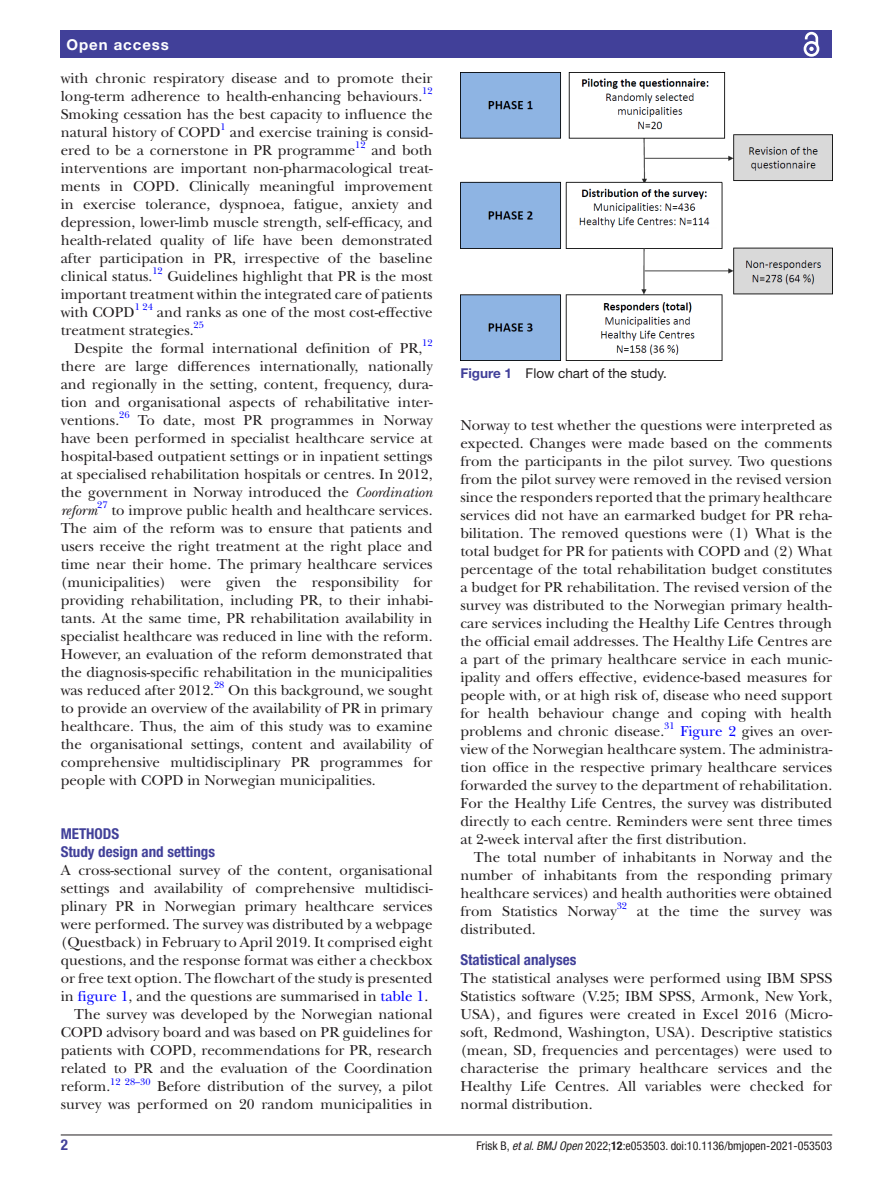
<style>
.page{position:relative;width:893px;height:1191px;background:#fff}
.page>*{position:absolute;margin:0;border:0;box-sizing:border-box;transform-origin:0 0}
.t1{font:15px/18px "New Baskerville";color:#231f20;text-align:justify}
.t2{font:700 condensed 15px/18px "Helvetica Neue LT Std";color:#414099}
.t3{font:700 15px "Helvetica Neue LT Std";letter-spacing:.065em;color:#fff}
.t4{font:13.5px "Helvetica Neue LT Std";color:#231f20}
.t5{font:condensed 12px "Helvetica Neue LT Std";color:#231f20}
.t6{font:9.9px "New Baskerville";color:#00f}
.s1{font-style:italic}
.s2{color:#00f}
.s3{font-weight:700;color:#414099}
.s4{font-weight:700}
</style>
<div class="page">
<hr style="left:61px;top:1134px;width:771px;height:1px;background:#231f20">
<div style="left:61px;top:31px;width:771px;height:27px;background:#414099"></div>
<svg style="left:803px;top:31px;width:17px;height:26px"></svg>
<img style="left:460px;top:73px;width:372px;height:287px">
<p class="t3" style="left:66px;top:35px;width:104px">Open access</p>
<p class="t1" style="left:61px;top:69px;width:373px">with chronic respiratory disease and to promote their long-term adherence to health-enhancing behaviours.</p>
<p class="t6" style="left:422px;top:85px;width:12px">12</p>
<p class="t1" style="left:61px;top:105px;width:373px">Smoking cessation has the best capacity to influence the natural history of COPD</p>
<p class="t6" style="left:220px;top:121px;width:7px">1</p>
<p class="t1" style="left:61px;top:123px;width:373px;text-indent:169px">and exercise training is consid&shy;ered to be a cornerstone in PR programme</p>
<p class="t6" style="left:355px;top:139px;width:12px">12</p>
<p class="t1" style="left:61px;top:141px;width:373px;text-indent:311px">and both interventions are important non-pharmacological treat&shy;ments in COPD. Clinically meaningful improvement in exercise tolerance, dyspnoea, fatigue, anxiety and depression, lower-limb muscle strength, self-efficacy, and health-related quality of life have been demonstrated after participation in PR, irrespective of the baseline clinical status.</p>
<p class="t6" style="left:152px;top:265px;width:12px">12</p>
<p class="t1" style="left:61px;top:267px;width:373px;text-indent:107px">Guidelines highlight that PR is the most important treatment within the integrated care of patients with COPD</p>
<p class="t6" style="left:135px;top:301px;width:20px">1 24</p>
<p class="t1" style="left:61px;top:303px;width:373px;text-indent:96px">and ranks as one of the most cost-effective treatment strategies.</p>
<p class="t6" style="left:194px;top:319px;width:12px">25</p>
<p class="t1" style="left:74px;top:339px;width:349px">Despite the formal international definition of PR,</p>
<p class="t6" style="left:422px;top:337px;width:12px">12</p>
<p class="t1" style="left:61px;top:357px;width:373px">there are large differences internationally, nationally and regionally in the setting, content, frequency, dura&shy;tion and organisational aspects of rehabilitative inter&shy;ventions.</p>
<p class="t6" style="left:119px;top:409px;width:12px">26</p>
<p class="t1" style="left:61px;top:411px;width:373px;text-indent:77px">To date, most PR programmes in Norway have been performed in specialist healthcare service at hospital-based outpatient settings or in inpatient settings at specialised rehabilitation hospitals or centres. In 2012, the government in Norway introduced the <span class="s1">Coordination reform</span></p>
<p class="t6" style="left:97px;top:499px;width:12px">27</p>
<p class="t1" style="left:61px;top:501px;width:373px;text-indent:51px">to improve public health and healthcare services.<br>The aim of the reform was to ensure that patients and users receive the right treatment at the right place and time near their home. The primary healthcare services (municipalities) were given the responsibility for providing rehabilitation, including PR, to their inhabi&shy;tants. At the same time, PR rehabilitation availability in specialist healthcare was reduced in line with the reform.<br>However, an evaluation of the reform demonstrated that the diagnosis-specific rehabilitation in the municipalities was reduced after 2012.</p>
<p class="t6" style="left:214px;top:679px;width:12px">28</p>
<p class="t1" style="left:61px;top:681px;width:373px;text-indent:168px">On this background, we sought to provide an overview of the availability of PR in primary healthcare. Thus, the aim of this study was to examine the organisational settings, content and availability of comprehensive multidisciplinary PR programmes for people with COPD in Norwegian municipalities.</p>
<p class="t2" style="left:61px;top:824px;width:156px">METHODS<br>Study design and settings</p>
<p class="t1" style="left:61px;top:861px;width:373px">A cross-sectional survey of the content, organisational</p>
<p class="t1" style="left:61px;top:879px;width:373px">settings and availability of comprehensive multidisci-</p>
<p class="t1" style="left:61px;top:897px;width:373px">plinary PR in Norwegian primary healthcare services</p>
<p class="t1" style="left:61px;top:915px;width:373px">were performed. The survey was distributed by a webpage</p>
<p class="t1" style="left:61px;top:933px;width:373px">(Questback) in February to April 2019. It comprised eight</p>
<p class="t1" style="left:61px;top:951px;width:373px">questions, and the response format was either a checkbox</p>
<p class="t1" style="left:61px;top:969px;width:373px">or free text option. The flowchart of the study is presented</p>
<p class="t1" style="left:61px;top:987px;width:369px">in <span class="s2">figure 1</span>, and the questions are summarised in <span class="s2">table 1</span>.</p>
<p class="t1" style="left:74px;top:1005px;width:360px">The survey was developed by the Norwegian national</p>
<p class="t1" style="left:61px;top:1023px;width:373px">COPD advisory board and was based on PR guidelines for</p>
<p class="t1" style="left:61px;top:1041px;width:373px">patients with COPD, recommendations for PR, research</p>
<p class="t1" style="left:61px;top:1059px;width:373px">related to PR and the evaluation of the Coordination</p>
<p class="t1" style="left:61px;top:1077px;width:51px">reform.</p>
<p class="t6" style="left:110px;top:1075px;width:42px">12 28–30</p>
<p class="t1" style="left:61px;top:1077px;width:373px;text-align:right">Before distribution of the survey, a pilot<br>survey was performed on 20 random municipalities in</p>
<p class="t4" style="left:460px;top:365px;width:208px"><span class="s3">Figure 1</span> Flow chart of the study.</p>
<p class="t1" style="left:460px;top:416px;width:373px">Norway to test whether the questions were interpreted as expected. Changes were made based on the comments from the participants in the pilot survey. Two questions from the pilot survey were removed in the revised version since the responders reported that the primary healthcare services did not have an earmarked budget for PR reha&shy;bilitation. The removed questions were (1) What is the total budget for PR for patients with COPD and (2) What percentage of the total rehabilitation budget constitutes a budget for PR rehabilitation. The revised version of the survey was distributed to the Norwegian primary health&shy;care services including the Healthy Life Centres through the official email addresses. The Healthy Life Centres are a part of the primary healthcare service in each munic&shy;ipality and offers effective, evidence-based measures for people with, or at high risk of, disease who need support for health behaviour change and coping with health problems and chronic disease.<sup>31</sup> <span class="s2">Figure 2</span> gives an over&shy;view of the Norwegian healthcare system. The administra&shy;tion office in the respective primary healthcare services forwarded the survey to the department of rehabilitation.<br>For the Healthy Life Centres, the survey was distributed directly to each centre. Reminders were sent three times at 2-week interval after the first distribution.</p>
<p class="t1" style="left:460px;top:848px;width:373px;text-indent:14px">The total number of inhabitants in Norway and the number of inhabitants from the responding primary healthcare services) and health authorities were obtained from Statistics Norway<sup>32</sup></p>
<p class="t1" style="left:637px;top:902px;width:197px">at the time the survey was</p>
<p class="t1" style="left:460px;top:920px;width:77px">distributed.</p>
<p class="t2" style="left:460px;top:950px;width:117px">Statistical analyses</p>
<p class="t1" style="left:460px;top:969px;width:373px">The statistical analyses were performed using IBM SPSS Statistics software (V.25; IBM SPSS, Armonk, New York, USA), and figures were created in Excel 2016 (Micro&shy;soft, Redmond, Washington, USA). Descriptive statistics (mean, SD, frequencies and percentages) were used to characterise the primary healthcare services and the Healthy Life Centres. All variables were checked for normal distribution.</p>
<p class="t2" style="left:61px;top:1135px;width:9px">2</p>
<p class="t5" style="left:476px;top:1138px;width:357px">Frisk B, <span class="s1">et al</span>. <span class="s1">BMJ Open</span> 2022;<span class="s4">12</span>:e053503. doi:10.1136/bmjopen-2021-053503</p>
</div>
